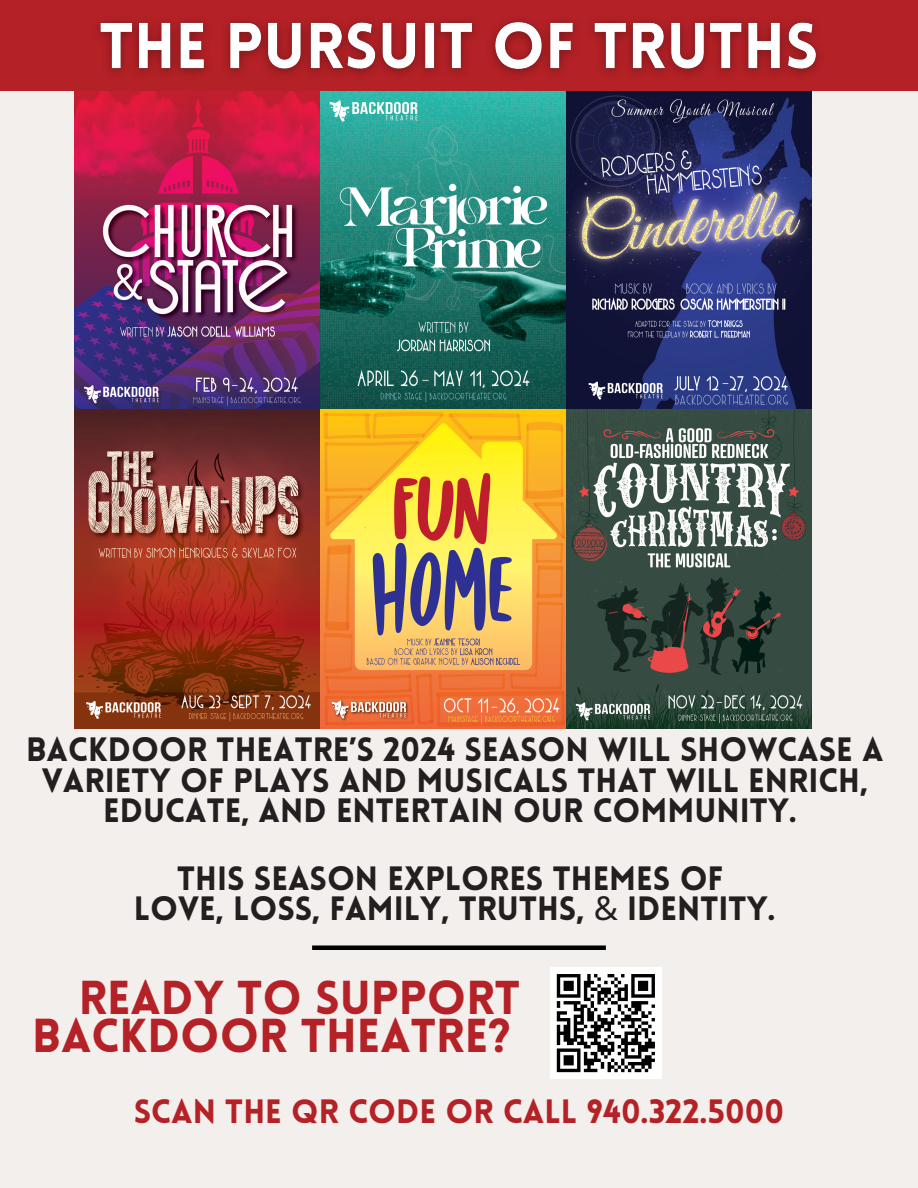
<style>
.page{position:relative;width:918px;height:1188px;background:#f2efec}
.page>*{position:absolute;margin:0;border:0;box-sizing:border-box;transform-origin:0 0}
.t1{font:900 46.5px/38.2px "Lovelo";color:#b42126;text-align:right}
.t2{font:900 33px/30.3px "Lovelo";color:#231f20;text-align:center}
.t3{font:900 33px "Lovelo";color:#b42126}
.s1{font-family:"Noto Sans";font-weight:400}
</style>
<div class="page">
<div style="left:0;top:0;width:918px;height:91px;background:#b42126"></div>
<img style="left:75px;top:92px;width:737px;height:636px">
<img style="left:98px;top:20px;width:722px;height:55px">
<div style="left:312px;top:945px;width:294px;height:5px;background:#000"></div>
<div style="left:550px;top:967px;width:112px;height:112px;background:#fff"></div>
<svg style="left:556px;top:974px;width:99px;height:99px"></svg>
<p class="t2" style="left:26px;top:738px;width:859px">BACKDOOR THEATRE’S 2024 SEASON WILL SHOWCASE A<br>VARIETY OF PLAYS AND MUSICALS THAT WILL ENRICH,<br>EDUCATE, AND ENTERTAIN OUR COMMUNITY.</p>
<p class="t2" style="left:177px;top:866px;width:548px">THIS SEASON EXPLORES THEMES OF</p>
<p class="t2" style="left:134px;top:897px;width:643px">LOVE, LOSS, FAMILY, TRUTHS, <span class="s1">&amp;</span> IDENTITY.</p>
<p class="t1" style="left:32px;top:983px;width:489px">READY TO SUPPORT<br>BACKDOOR THEATRE?</p>
<p class="t3" style="left:134px;top:1098px;width:652px">SCAN THE QR CODE OR CALL 940.322.5000</p>
</div>
